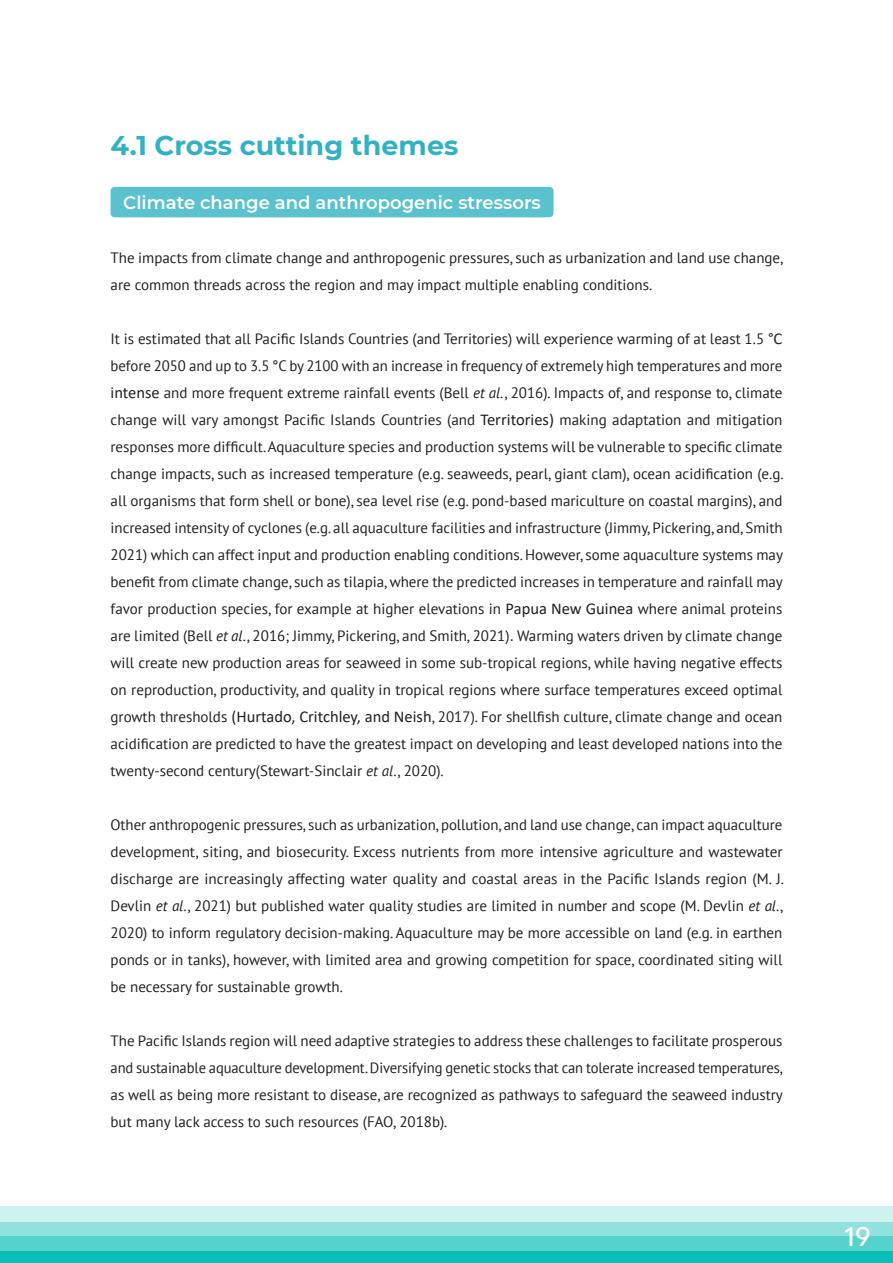
<style>
.page{position:relative;width:893px;height:1263px;background:#fff}
.page>*{position:absolute;margin:0;border:0;box-sizing:border-box;transform-origin:0 0}
.t1{font:700 27px "Montserrat";color:#31b2c2}
.t2{font:27px "MADE Tommy Soft";color:#fff}
.H3_new{font:600 18px "Montserrat";color:#fff}
.Body_text{font:15px/27px "PT Sans";color:#231f20;text-align:justify}
.s1{font-family:"Calibri";font-size:16.5px}
.s2{font-style:italic}
</style>
<div class="page">
<div style="left:0;top:1222px;width:893px;height:15px;background:#91e2de"></div>
<div style="left:0;top:1207px;width:893px;height:15px;background:#cef2f0"></div>
<div style="left:0;top:1236px;width:893px;height:15px;background:#54d2cb"></div>
<div style="left:0;top:1251px;width:893px;height:12px;background:#0bbeb5"></div>
<div style="left:111px;top:187px;width:442px;height:30px;background:#5ac1ce;border-radius:4px"></div>
<h2 class="t1" style="left:111px;top:126px;width:349px">4.1 Cross cutting themes</h2>
<p class="H3_new" style="left:123px;top:189px;width:419px">Climate change and anthropogenic stressors</p>
<p class="Body_text" style="left:111px;top:243px;width:675px">The impacts from climate change and anthropogenic pressures, such as urbanization and land use change, are common threads across the region and may impact multiple enabling conditions.</p>
<p class="Body_text" style="left:111px;top:324px;width:674px">It is estimated that all Pacific Islands Countries (and Territories) will experience warming of at least 1.5 <span class="s1">°C </span>before 2050 and up to 3.5 °C by 2100 with an increase in frequency of extremely high temperatures and more <span class="s1">intense</span> and more frequent extreme rainfall events (Bell <span class="s2">et al</span>., 2016). Impacts of, and response to, climate change will vary amongst Pacific Islands Countries (and <span class="s1">Territories)</span> making adaptation and mitigation responses more difficult. Aquaculture species and production systems will be vulnerable to specific climate change impacts, such as increased temperature (e.g. seaweeds, pearl, giant clam), ocean acidification (e.g. all organisms that form shell or bone), sea level rise (e.g. pond-based mariculture on coastal margins), and increased intensity of cyclones (e.g. all aquaculture facilities and infrastructure (Jimmy, Pickering, and, Smith 2021) which can affect input and production enabling conditions. However, some aquaculture systems may benefit from climate change, such as tilapia, where the predicted increases in temperature and rainfall may favor production species, for example at higher elevations in <span class="s1">Papua New Guinea</span> where animal proteins are limited (Bell <span class="s2">et al</span>., 2016; Jimmy, Pickering, and Smith, 2021)<span class="s1">.</span> Warming waters driven by climate change will create new production areas for seaweed in some sub-tropical regions, while having negative effects on reproduction, productivity, and quality in tropical regions where surface temperatures exceed optimal growth thresholds <span class="s1">(Hurtado, Critchley, and Neish</span>, 2017). For shellfish culture, climate change and ocean acidification are predicted to have the greatest impact on developing and least developed nations into the twenty-second century(Stewart-Sinclair <span class="s2">et al</span>., 2020).</p>
<p class="Body_text" style="left:111px;top:810px;width:675px">Other anthropogenic pressures, such as urbanization, pollution, and land use change, can impact aquaculture development, siting, and biosecurity. Excess nutrients from more intensive agriculture and wastewater discharge are increasingly affecting water quality and coastal areas in the Pacific Islands region (M. J.<br>Devlin <span class="s2">et al</span>., 2021) but published water quality studies are limited in number and scope (M. Devlin <span class="s2">et al</span>., 2020) to inform regulatory decision-making. Aquaculture may be more accessible on land (e.g. in earthen ponds or in tanks), however, with limited area and growing competition for space, coordinated siting will be necessary for sustainable growth.</p>
<p class="Body_text" style="left:111px;top:1026px;width:674px">The Pacific Islands region will need adaptive strategies to address these challenges to facilitate prosperous and sustainable aquaculture development. Diversifying genetic stocks that can tolerate increased temperatures, as well as being more resistant to disease, are recognized as pathways to safeguard the seaweed industry but many lack access to such resources (FAO, 2018b).</p>
<h1 class="t2" style="left:844px;top:1220px;width:28px">19</h1>
</div>
